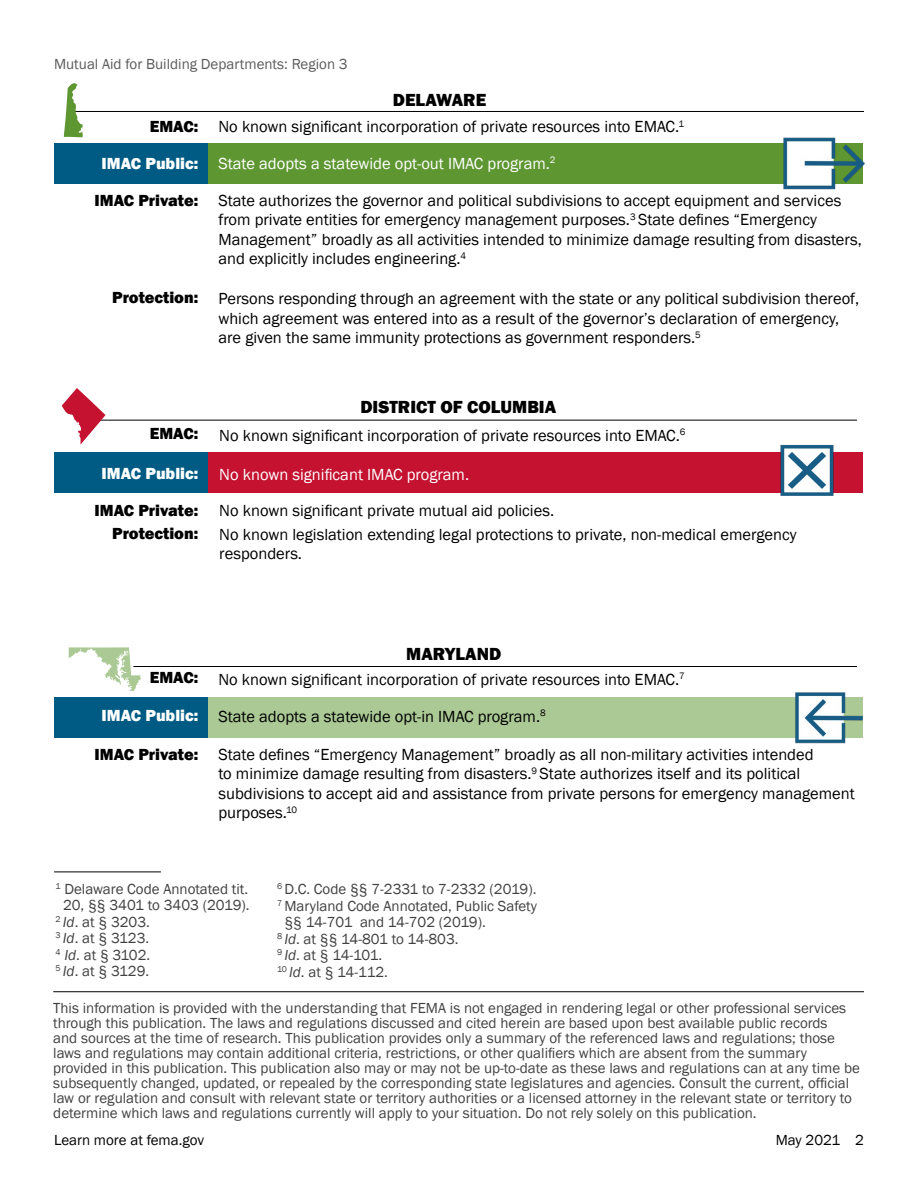
<style>
.page{position:relative;width:918px;height:1188px;background:#fff}
.page>*{position:absolute;margin:0;border:0;box-sizing:border-box;transform-origin:0 0}
.t1{font:800 18px "Franklin Gothic";color:#000}
.t2{font:16.5px/19.5px "Franklin Gothic";color:#000}
.t3{font:16.5px "Franklin Gothic";color:#fff}
.t4{font:800 16.5px "Franklin Gothic";color:#000}
.t5{font:800 16.5px "Franklin Gothic";color:#fff}
.t6{font:15px/15px "Franklin Gothic";color:#414042}
.t7{font:15px "Franklin Gothic";color:#5a5b5d}
.t8{font:15px "Franklin Gothic";color:#000}
.s1{font-weight:800}
.s2{font-weight:800;color:#fff}
.s3{font-style:italic}
</style>
<div class="page">
<div style="left:207px;top:143px;width:655px;height:41px;background:#5e9732"></div>
<div style="left:207px;top:697px;width:655px;height:41px;background:#abc995"></div>
<div style="left:207px;top:453px;width:655px;height:40px;background:#c41230"></div>
<div style="left:54px;top:143px;width:153px;height:41px;background:#005b84"></div>
<div style="left:54px;top:453px;width:153px;height:40px;background:#005b84"></div>
<div style="left:54px;top:697px;width:153px;height:41px;background:#005b84"></div>
<img style="left:783px;top:137px;width:81px;height:53px">
<img style="left:776px;top:444px;width:61px;height:52px">
<img style="left:795px;top:692px;width:68px;height:52px">
<hr style="left:69px;top:111px;width:795px;height:1px;background:#000">
<hr style="left:54px;top:872px;width:107px;height:1px;background:#000">
<hr style="left:53px;top:991px;width:811px;height:1px;background:#000">
<svg style="left:69px;top:647px;width:72px;height:44px"></svg>
<svg style="left:64px;top:83px;width:19px;height:54px"></svg>
<hr style="left:92px;top:420px;width:765px;height:1px;background:#000">
<hr style="left:133px;top:666px;width:724px;height:1px;background:#000">
<svg style="left:62px;top:388px;width:44px;height:57px"></svg>
<p class="t7" style="left:54px;top:55px;width:295px">Mutual Aid for Building Departments: Region 3</p>
<p class="t1" style="left:393px;top:88px;width:95px">DELAWARE</p>
<p class="t2" style="left:150px;top:117px;width:536px"><span class="s1">EMAC:</span> No known significant incorporation of private resources into EMAC.<sup>1</sup></p>
<p class="t3" style="left:102px;top:153px;width:456px"><span class="s1">IMAC Public:</span> State adopts a statewide opt-out IMAC program.<sup>2</sup></p>
<p class="t2" style="left:218px;top:191px;width:645px;text-indent:-124px"><span class="s1">IMAC Private:</span> State authorizes the governor and political subdivisions to accept equipment and services from private entities for emergency management purposes.<sup>3</sup> State defines “Emergency Management” broadly as all activities intended to minimize damage resulting from disasters, and explicitly includes engineering.<sup>4</sup></p>
<p class="t2" style="left:218px;top:289px;width:642px;text-indent:-106px"><span class="s1">Protection:</span> Persons responding through an agreement with the state or any political subdivision thereof, which agreement was entered into as a result of the governor’s declaration of emergency, are given the same immunity protections as government responders.<sup>5</sup></p>
<p class="t1" style="left:360px;top:395px;width:197px">DISTRICT OF COLUMBIA</p>
<p class="t4" style="left:150px;top:423px;width:50px">EMAC:</p>
<p class="t2" style="left:219px;top:426px;width:468px">No known significant incorporation of private resources into EMAC.<sup>6</sup></p>
<p class="t5" style="left:102px;top:463px;width:98px">IMAC Public:</p>
<p class="t3" style="left:219px;top:464px;width:251px">No known significant IMAC program.</p>
<p class="t4" style="left:95px;top:499px;width:105px">IMAC Private:</p>
<p class="t2" style="left:219px;top:501px;width:336px">No known significant private mutual aid policies.</p>
<p class="t4" style="left:112px;top:523px;width:88px">Protection:</p>
<p class="t2" style="left:219px;top:525px;width:579px">No known legislation extending legal protections to private, non-medical emergency responders.</p>
<p class="t1" style="left:406px;top:642px;width:97px">MARYLAND</p>
<p class="t2" style="left:150px;top:670px;width:537px"><span class="s1">EMAC:</span> No known significant incorporation of private resources into EMAC.<sup>7</sup></p>
<p class="t2" style="left:102px;top:707px;width:446px"><span class="s2">IMAC Public:</span> State adopts a statewide opt-in IMAC program.<sup>8</sup></p>
<p class="t2" style="left:218px;top:745px;width:638px;text-indent:-124px"><span class="s1">IMAC Private:</span> State defines “Emergency Management” broadly as all non-military activities intended<br>to minimize damage resulting from disasters.<sup>9</sup> State authorizes itself and its political subdivisions to accept aid and assistance from private persons for emergency management purposes.<sup>10</sup></p>
<p class="t6" style="left:56px;top:882px;width:194px"><sup>1</sup> Delaware Code Annotated tit.</p>
<p class="t6" style="left:63px;top:898px;width:188px">20, §§ 3401 to 3403 (2019).</p>
<p class="t6" style="left:56px;top:915px;width:96px"><sup>2</sup> <span class="s3">Id</span>. at § 3203.</p>
<p class="t6" style="left:56px;top:931px;width:95px"><sup>3</sup> <span class="s3">Id</span>. at § 3123.</p>
<p class="t6" style="left:56px;top:948px;width:96px"><sup>4</sup> <span class="s3">Id</span>. at § 3102.</p>
<p class="t6" style="left:56px;top:964px;width:95px"><sup>5</sup> <span class="s3">Id</span>. at § 3129.</p>
<p class="t6" style="left:277px;top:882px;width:261px"><sup>6</sup> D.C. Code §§ 7-2331 to 7-2332 (2019).</p>
<p class="t6" style="left:277px;top:899px;width:262px"><sup>7</sup> Maryland Code Annotated, Public Safety</p>
<p class="t6" style="left:285px;top:915px;width:203px">§§ 14-701 and 14-702 (2019).</p>
<p class="t6" style="left:277px;top:932px;width:183px"><sup>8</sup> <span class="s3">Id</span>. at §§ 14-801 to 14-803.</p>
<p class="t6" style="left:277px;top:948px;width:107px"><sup>9</sup> <span class="s3">Id</span>. at § 14-101.</p>
<p class="t6" style="left:277px;top:965px;width:113px"><sup>10</sup> <span class="s3">Id</span>. at § 14-112.</p>
<p class="t6" style="left:53px;top:1000px;width:808px">This information is provided with the understanding that FEMA is not engaged in rendering legal or other professional services through this publication. The laws and regulations discussed and cited herein are based upon best available public records<br>and sources at the time of research. This publication provides only a summary of the referenced laws and regulations; those laws and regulations may contain additional criteria, restrictions, or other qualifiers which are absent from the summary provided in this publication. This publication also may or may not be up-to-date as these laws and regulations can at any time be subsequently changed, updated, or repealed by the corresponding state legislatures and agencies. Consult the current, official law or regulation and consult with relevant state or territory authorities or a licensed attorney in the relevant state or territory to determine which laws and regulations currently will apply to your situation. Do not rely solely on this publication.</p>
<p class="t8" style="left:54px;top:1130px;width:152px">Learn more at fema.gov</p>
<p class="t8" style="left:776px;top:1130px;width:90px">May 2021 2</p>
</div>
